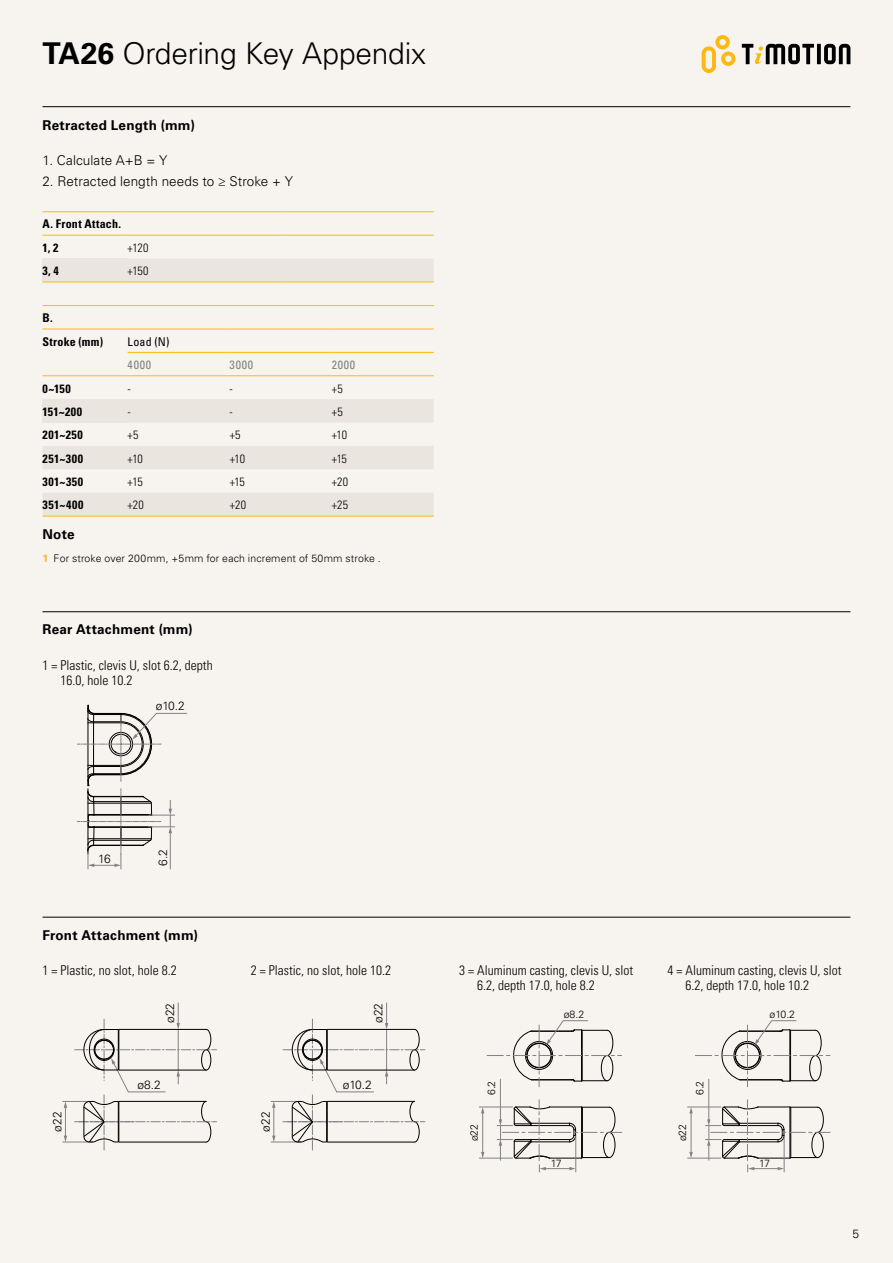
<style>
.page{position:relative;width:893px;height:1263px;background:#f7f3ef}
.page>*{position:absolute;margin:0;border:0;box-sizing:border-box;transform-origin:0 0}
.t1{font:300 30px "Univers LT Std";letter-spacing:-.01em;color:#000}
.t2{font:300 condensed 13.5px/15px "Univers LT Std";color:#000}
.t3{font:700 13.5px "Univers LT Std";letter-spacing:.015em;color:#000}
.t4{font:300 13.5px "Univers LT Std";letter-spacing:.005em;color:#000}
.t5{font:700 condensed 12px/23.9px "Univers LT Std";letter-spacing:.035em;color:#000}
.t6{font:300 condensed 12px "Univers LT Std";letter-spacing:-.02em;color:#000}
.t7{font:300 12px "Univers LT Std";color:#000}
.t8{font:condensed 12px "Univers LT Std";letter-spacing:.06em;color:#808284}
.t9{font:condensed 12px "Univers LT Std";color:#000}
.t10{font:300 10.5px "Univers LT Std";letter-spacing:.01em;color:#000}
.s1{font-weight:700}
.s2{font-weight:700;color:#fdb812}
</style>
<div class="page">
<svg style="left:702px;top:35px;width:33px;height:38px"></svg>
<svg style="left:817px;top:44px;width:4px;height:20px"></svg>
<svg style="left:824px;top:44px;width:26px;height:20px"></svg>
<svg style="left:742px;top:44px;width:72px;height:20px"></svg>
<hr style="left:43px;top:106px;width:807px;height:1px;background:#000">
<svg style="left:43px;top:399px;width:391px;height:117px;fill:#eae6df"></svg>
<hr style="left:43px;top:305px;width:85px;height:1px;background:#fdb812">
<hr style="left:128px;top:305px;width:102px;height:1px;background:#fdb812">
<hr style="left:230px;top:305px;width:102px;height:1px;background:#fdb812">
<hr style="left:332px;top:305px;width:102px;height:1px;background:#fdb812">
<hr style="left:43px;top:329px;width:85px;height:1px;background:#fdb812">
<hr style="left:43px;top:375px;width:85px;height:1px;background:#fdb812">
<hr style="left:128px;top:329px;width:102px;height:1px;background:#fdb812">
<hr style="left:230px;top:329px;width:102px;height:1px;background:#fdb812">
<hr style="left:332px;top:329px;width:102px;height:1px;background:#fdb812">
<hr style="left:128px;top:352px;width:102px;height:1px;background:#fdb812">
<hr style="left:230px;top:352px;width:102px;height:1px;background:#fdb812">
<hr style="left:332px;top:352px;width:102px;height:1px;background:#fdb812">
<hr style="left:128px;top:375px;width:102px;height:1px;background:#fdb812">
<hr style="left:230px;top:375px;width:102px;height:1px;background:#fdb812">
<hr style="left:332px;top:375px;width:102px;height:1px;background:#fdb812">
<hr style="left:43px;top:516px;width:85px;height:1px;background:#fdb812">
<hr style="left:128px;top:516px;width:102px;height:1px;background:#fdb812">
<hr style="left:230px;top:516px;width:102px;height:1px;background:#fdb812">
<hr style="left:332px;top:516px;width:102px;height:1px;background:#fdb812">
<div style="left:43px;top:259px;width:85px;height:23px;background:#eae6df"></div>
<div style="left:128px;top:259px;width:306px;height:23px;background:#eae6df"></div>
<hr style="left:43px;top:211px;width:85px;height:1px;background:#fdb812">
<hr style="left:128px;top:211px;width:153px;height:1px;background:#fdb812">
<hr style="left:281px;top:211px;width:153px;height:1px;background:#fdb812">
<hr style="left:43px;top:235px;width:85px;height:1px;background:#fdb812">
<hr style="left:128px;top:235px;width:153px;height:1px;background:#fdb812">
<hr style="left:281px;top:235px;width:153px;height:1px;background:#fdb812">
<hr style="left:43px;top:282px;width:85px;height:1px;background:#fdb812">
<hr style="left:128px;top:282px;width:153px;height:1px;background:#fdb812">
<hr style="left:281px;top:282px;width:153px;height:1px;background:#fdb812">
<hr style="left:43px;top:611px;width:807px;height:1px;background:#000">
<hr style="left:43px;top:917px;width:807px;height:1px;background:#000">
<hr style="left:479px;top:1107px;width:34px;height:1px;background:#808284">
<hr style="left:479px;top:1158px;width:34px;height:1px;background:#808284">
<hr style="left:482px;top:1112px;width:1px;height:41px;background:#808284">
<svg style="left:481px;top:1152px;width:3px;height:6px"></svg>
<svg style="left:481px;top:1107px;width:3px;height:6px"></svg>
<hr style="left:500px;top:1079px;width:1px;height:41px;background:#808284">
<svg style="left:487px;top:1020px;width:135px;height:67px"></svg>
<svg style="left:497px;top:1100px;width:125px;height:72px"></svg>
<hr style="left:688px;top:1107px;width:33px;height:1px;background:#808284">
<hr style="left:688px;top:1158px;width:33px;height:1px;background:#808284">
<hr style="left:691px;top:1112px;width:1px;height:41px;background:#808284">
<svg style="left:689px;top:1152px;width:4px;height:6px"></svg>
<svg style="left:689px;top:1107px;width:4px;height:6px"></svg>
<hr style="left:708px;top:1079px;width:1px;height:41px;background:#808284">
<svg style="left:695px;top:1020px;width:135px;height:67px"></svg>
<svg style="left:705px;top:1100px;width:125px;height:72px"></svg>
<hr style="left:63px;top:1142px;width:30px;height:1px;background:#808284">
<hr style="left:63px;top:1101px;width:30px;height:1px;background:#808284">
<hr style="left:65px;top:1107px;width:1px;height:30px;background:#808284">
<svg style="left:64px;top:1135px;width:3px;height:7px"></svg>
<svg style="left:64px;top:1102px;width:3px;height:6px"></svg>
<svg style="left:75px;top:1003px;width:142px;height:147px"></svg>
<hr style="left:271px;top:1142px;width:30px;height:1px;background:#808284">
<hr style="left:271px;top:1101px;width:30px;height:1px;background:#808284">
<hr style="left:274px;top:1107px;width:1px;height:30px;background:#808284">
<svg style="left:272px;top:1135px;width:3px;height:7px"></svg>
<svg style="left:272px;top:1102px;width:3px;height:6px"></svg>
<svg style="left:283px;top:1003px;width:142px;height:147px"></svg>
<svg style="left:77px;top:705px;width:110px;height:164px"></svg>
<h1 class="t1" style="left:43px;top:36px;width:385px"><span class="s1">TA26</span> Ordering Key Appendix</h1>
<p class="t3" style="left:43px;top:117px;width:154px">Retracted Length (mm)</p>
<p class="t4" style="left:43px;top:152px;width:126px">1. Calculate A+B = Y</p>
<p class="t4" style="left:43px;top:173px;width:252px">2. Retracted length needs to ≥ Stroke + Y</p>
<p class="t5" style="left:43px;top:212px;width:80px">A. Front Attach.<br>1, 2</p>
<p class="t6" style="left:128px;top:240px;width:22px">+120</p>
<p class="t5" style="left:43px;top:259px;width:18px">3, 4</p>
<p class="t6" style="left:128px;top:264px;width:23px">+150</p>
<p class="t5" style="left:43px;top:306px;width:62px">B.<br>Stroke (mm)</p>
<p class="t9" style="left:128px;top:334px;width:43px">Load (N)</p>
<p class="t8" style="left:128px;top:357px;width:25px">4000</p>
<p class="t8" style="left:230px;top:357px;width:25px">3000</p>
<p class="t8" style="left:332px;top:357px;width:25px">2000</p>
<p class="t5" style="left:43px;top:376px;width:30px">0~150</p>
<p class="t6" style="left:128px;top:381px;width:5px">-</p>
<p class="t6" style="left:230px;top:381px;width:5px">-</p>
<p class="t6" style="left:332px;top:381px;width:12px">+5</p>
<p class="t5" style="left:43px;top:400px;width:41px">151~200</p>
<p class="t6" style="left:128px;top:404px;width:5px">-</p>
<p class="t6" style="left:230px;top:404px;width:5px">-</p>
<p class="t6" style="left:332px;top:404px;width:12px">+5</p>
<p class="t5" style="left:43px;top:423px;width:42px">201~250</p>
<p class="t6" style="left:128px;top:428px;width:12px">+5</p>
<p class="t6" style="left:230px;top:428px;width:12px">+5</p>
<p class="t6" style="left:332px;top:428px;width:17px">+10</p>
<p class="t5" style="left:43px;top:446px;width:42px">251~300</p>
<p class="t6" style="left:128px;top:451px;width:17px">+10</p>
<p class="t6" style="left:230px;top:451px;width:17px">+10</p>
<p class="t6" style="left:332px;top:451px;width:17px">+15</p>
<p class="t5" style="left:43px;top:470px;width:42px">301~350</p>
<p class="t6" style="left:128px;top:475px;width:17px">+15</p>
<p class="t6" style="left:230px;top:475px;width:17px">+15</p>
<p class="t6" style="left:332px;top:475px;width:18px">+20</p>
<p class="t5" style="left:43px;top:493px;width:42px">351~400</p>
<p class="t6" style="left:128px;top:498px;width:18px">+20</p>
<p class="t6" style="left:230px;top:498px;width:18px">+20</p>
<p class="t6" style="left:332px;top:498px;width:18px">+25</p>
<p class="t3" style="left:43px;top:526px;width:34px">Note</p>
<p class="t10" style="left:43px;top:552px;width:340px"><span class="s2">1</span> For stroke over 200mm, +5mm for each increment of 50mm stroke .</p>
<p class="t3" style="left:43px;top:622px;width:152px">Rear Attachment (mm)</p>
<p class="t2" style="left:61px;top:657px;width:154px;text-indent:-18px">1 = Plastic, clevis U, slot 6.2, depth<br>16.0, hole 10.2</p>
<p class="t7" style="left:156px;top:699px;width:31px">ø10.2</p>
<p class="t7" style="left:98px;top:851px;width:14px">16</p>
<p class="t7" style="left:156px;top:866px;width:18px;rotate:-90deg">6.2</p>
<p class="t3" style="left:43px;top:927px;width:157px">Front Attachment (mm)</p>
<p class="t2" style="left:43px;top:963px;width:136px">1 = Plastic, no slot, hole 8.2</p>
<p class="t2" style="left:251px;top:963px;width:142px">2 = Plastic, no slot, hole 10.2</p>
<p class="t2" style="left:477px;top:963px;width:157px;text-indent:-18px">3 = Aluminum casting, clevis U, slot<br>6.2, depth 17.0, hole 8.2</p>
<p class="t2" style="left:686px;top:963px;width:157px;text-indent:-18px">4 = Aluminum casting, clevis U, slot<br>6.2, depth 17.0, hole 10.2</p>
<p class="t7" style="left:50px;top:1132px;width:22px;rotate:-90deg">ø22</p>
<p class="t7" style="left:163px;top:1023px;width:22px;rotate:-90deg">ø22</p>
<p class="t7" style="left:137px;top:1078px;width:25px">ø8.2</p>
<p class="t7" style="left:258px;top:1132px;width:22px;rotate:-90deg">ø22</p>
<p class="t7" style="left:371px;top:1023px;width:22px;rotate:-90deg">ø22</p>
<p class="t7" style="left:343px;top:1078px;width:31px">ø10.2</p>
<p class="t10" style="left:485px;top:1095px;width:16px;rotate:-90deg">6.2</p>
<p class="t10" style="left:468px;top:1141px;width:19px;rotate:-90deg">ø22</p>
<p class="t10" style="left:564px;top:1008px;width:22px">ø8.2</p>
<p class="t10" style="left:551px;top:1157px;width:12px">17</p>
<p class="t10" style="left:693px;top:1095px;width:16px;rotate:-90deg">6.2</p>
<p class="t10" style="left:676px;top:1141px;width:19px;rotate:-90deg">ø22</p>
<p class="t10" style="left:770px;top:1008px;width:27px">ø10.2</p>
<p class="t10" style="left:759px;top:1157px;width:12px">17</p>
<p class="t7" style="left:852px;top:1226px;width:8px">5</p>
</div>
